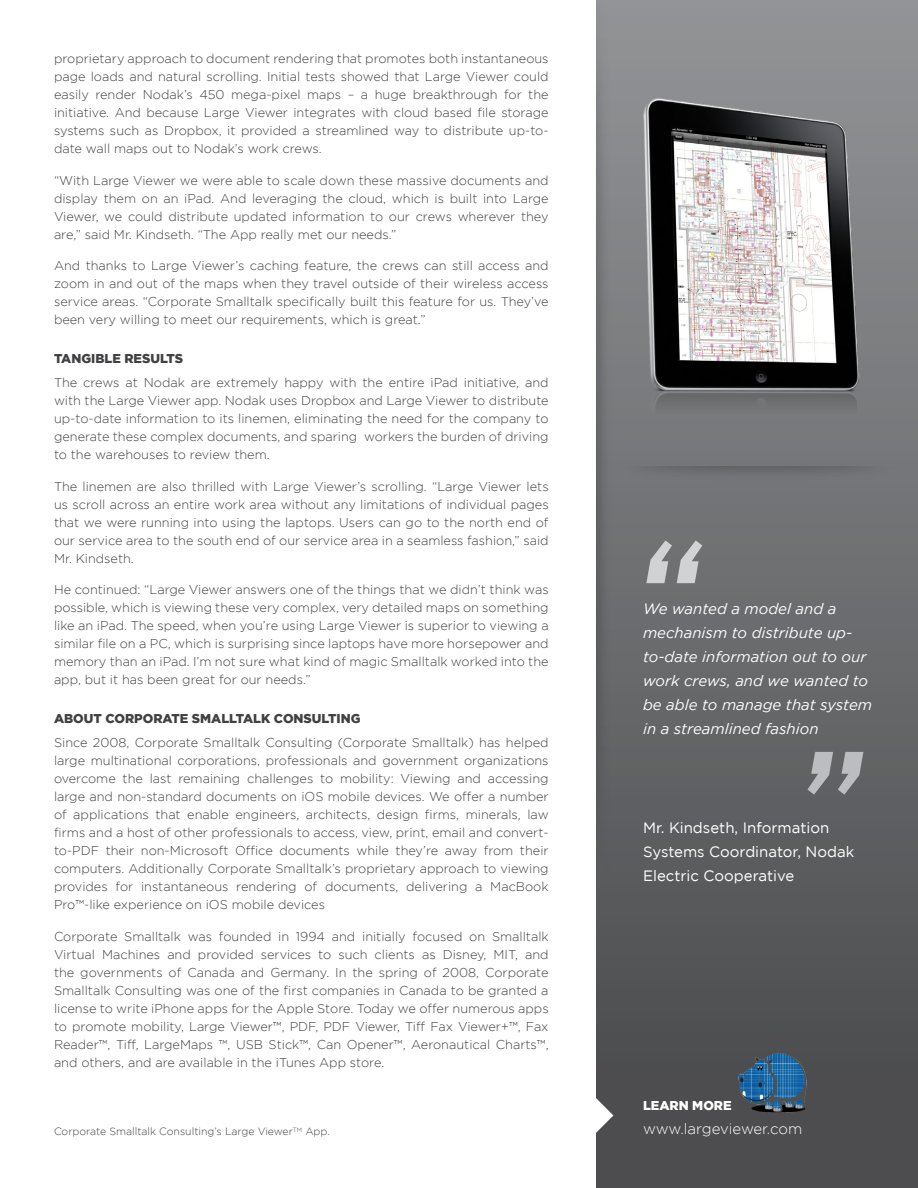
<style>
.page{position:relative;width:918px;height:1188px;background:#fff}
.page>*{position:absolute;margin:0;border:0;box-sizing:border-box;transform-origin:0 0}
.t1{font:italic 500 150px "Klavika";color:#d1d2d4}
.t2{font:italic 500 150px "Klavika";color:#bcbdc0}
.t3{font:italic 15px/24px "Gotham";color:#fff}
.t4{font:15px/24px "Gotham";color:#fff}
.t5{font:300 15px "Gotham";letter-spacing:-.005em;color:#fff}
.t6{font:300 12.75px/18px "Gotham";color:#414042;text-align:justify}
.t7{font:900 12.75px "Gotham";color:#414042}
.t8{font:900 12.75px "Gotham";color:#fff}
.t9{font:300 10.5px "Gotham";color:#414042}
</style>
<div class="page">
<div style="left:596px;top:0;width:322px;height:1188px;background:linear-gradient(to bottom,#929497,#474749)"></div>
<img style="left:596px;top:0;width:34px;height:968px">
<svg style="left:596px;top:1097px;width:17px;height:37px"></svg>
<img style="left:633px;top:95px;width:245px;height:341px">
<img style="left:597px;top:458px;width:313px;height:42px">
<img style="left:735px;top:1050px;width:76px;height:65px">
<p class="t6" style="left:54px;top:50px;width:496px">proprietary approach to document rendering that promotes both instantaneous page loads and natural scrolling. Initial tests showed that Large Viewer could easily render Nodak’s 450 mega-pixel maps – a huge breakthrough for the initiative. And because Large Viewer integrates with cloud based file storage systems such as Dropbox, it provided a streamlined way to distribute up-to&shy;date wall maps out to Nodak’s work crews.</p>
<p class="t6" style="left:54px;top:171px;width:496px">“With Large Viewer we were able to scale down these massive documents and display them on an iPad. And leveraging the cloud, which is built into Large Viewer, we could distribute updated information to our crews wherever they are,” said Mr. Kindseth. “The App really met our needs.”</p>
<p class="t6" style="left:54px;top:257px;width:496px">And thanks to Large Viewer’s caching feature, the crews can still access and zoom in and out of the maps when they travel outside of their wireless access service areas. “Corporate Smalltalk specifically built this feature for us. They’ve been very willing to meet our requirements, which is great.”</p>
<p class="t7" style="left:54px;top:351px;width:10px">TAN</p>
<p class="t7" style="left:81px;top:351px;width:53px">GIBLE RES</p>
<p class="t7" style="left:150px;top:351px;width:34px">ULTS</p>
<p class="t6" style="left:54px;top:374px;width:496px">The crews at Nodak are extremely happy with the entire iPad initiative, and with the Large Viewer app. Nodak uses Dropbox and Large Viewer to distribute up-to-date information to its linemen, eliminating the need for the company to generate these complex documents, and sparing workers the burden of driving to the warehouses to review them.</p>
<p class="t6" style="left:54px;top:477px;width:496px">The linemen are also thrilled with Large Viewer’s scrolling. “Large Viewer lets us scroll across an entire work area without any limitations of individual pages that we were running into using the laptops. Users can go to the north end of our service area to the south end of our service area in a seamless fashion,” said Mr. Kindseth.</p>
<p class="t6" style="left:54px;top:581px;width:496px">He continued: “Large Viewer answers one of the things that we didn’t think was possible, which is viewing these very complex, very detailed maps on something like an iPad. The speed, when you’re using Large Viewer is superior to viewing a similar file on a PC, which is surprising since laptops have more horsepower and memory than an iPad. I’m not sure what kind of magic Smalltalk worked into the app, but it has been great for our needs.”</p>
<p class="t7" style="left:54px;top:711px;width:308px">ABOUT CORPORATE SMALLTALK CONSULTING</p>
<p class="t6" style="left:54px;top:734px;width:496px">Since 2008, Corporate Smalltalk Consulting (Corporate Smalltalk) has helped large multinational corporations, professionals and government organizations overcome the last remaining challenges to mobility: Viewing and accessing large and non-standard documents on iOS mobile devices. We offer a number of applications that enable engineers, architects, design firms, minerals, law firms and a host of other professionals to access, view, print, email and convert&shy;to-PDF their non-Microsoft Office documents while they’re away from their computers. Additionally Corporate Smalltalk’s proprietary approach to viewing provides for instantaneous rendering of documents, delivering a MacBook Pro™-like experience on iOS mobile devices</p>
<p class="t6" style="left:54px;top:927px;width:496px">Corporate Smalltalk was founded in 1994 and initially focused on Smalltalk Virtual Machines and provided services to such clients as Disney, MIT, and the governments of Canada and Germany. In the spring of 2008, Corporate Smalltalk Consulting was one of the first companies in Canada to be granted a license to write iPhone apps for the Apple Store. Today we offer numerous apps to promote mobility, Large Viewer™, PDF, PDF Viewer, Tiff Fax Viewer+™, Fax Reader™, Tiff, LargeMaps ™, USB Stick™, Can Opener™, Aeronautical Charts™, and others, and are available in the iTunes App store.</p>
<p class="t9" style="left:54px;top:1126px;width:277px">Corporate Smalltalk Consulting’s Large Viewer<sup>TM</sup> App.</p>
<h1 class="t1" style="left:631px;top:515px;width:72px">“</h1>
<p class="t3" style="left:643px;top:596px;width:231px">We wanted a model and a mechanism to distribute up&shy;to-date information out to our work crews, and we wanted to be able to manage that system in a streamlined fashion</p>
<h1 class="t2" style="left:879px;top:820px;width:72px;rotate:-180deg">“</h1>
<p class="t4" style="left:643px;top:815px;width:213px">Mr. Kindseth, Information<br>Systems Coordinator, Nodak<br>Electric Cooperative</p>
<p class="t8" style="left:643px;top:1098px;width:10px">LEA</p>
<p class="t8" style="left:670px;top:1098px;width:62px">RN MORE</p>
<p class="t5" style="left:643px;top:1121px;width:161px">www.largeviewer.com</p>
</div>
